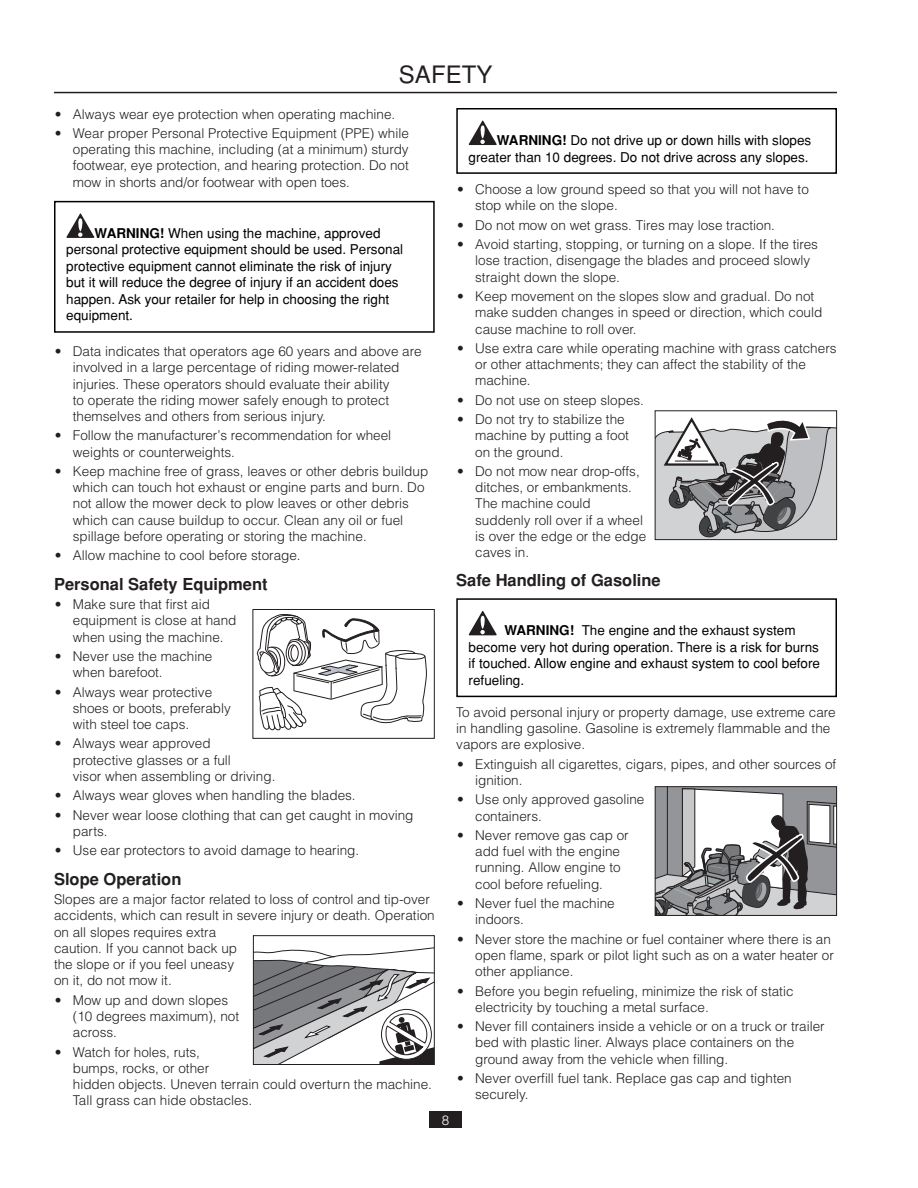
<style>
.page{position:relative;width:918px;height:1188px;background:#fff}
.page>*{position:absolute;margin:0;border:0;box-sizing:border-box;transform-origin:0 0}
.t1{font:24px "Helvetica";color:#231f20}
.Head_11{font:700 16.5px "Helvetica";color:#231f20}
.Body_Text{font:300 13.5px/16.2px "Helvetica";color:#231f20}
.Warning{font:13.5px/16.5px "Helvetica";color:#000}
.t2{font:300 13.5px "Helvetica";color:#fff}
.s1{font-weight:700}
</style>
<div class="page">
<svg style="left:255px;top:947px;width:178px;height:116px"></svg>
<div style="left:253px;top:935px;width:182px;height:130px;border:1px solid #231f20"></div>
<svg style="left:657px;top:417px;width:178px;height:121px;background:#a7a7a8"></svg>
<hr style="left:675px;top:461px;width:33px;height:1px;background:#231f20">
<div style="left:655px;top:410px;width:182px;height:130px;border:1px solid #231f20"></div>
<svg style="left:657px;top:788px;width:178px;height:126px"></svg>
<div style="left:655px;top:786px;width:182px;height:130px;border:1px solid #231f20"></div>
<svg style="left:257px;top:614px;width:170px;height:116px"></svg>
<div style="left:253px;top:609px;width:182px;height:130px;border:1px solid #231f20"></div>
<svg style="left:469px;top:120px;width:28px;height:25px"></svg>
<div style="left:456px;top:108px;width:381px;height:66px;border:2px solid #000"></div>
<svg style="left:469px;top:611px;width:28px;height:24px"></svg>
<div style="left:456px;top:598px;width:381px;height:99px;border:2px solid #000"></div>
<svg style="left:66px;top:213px;width:29px;height:25px"></svg>
<div style="left:54px;top:201px;width:381px;height:132px;border:2px solid #000"></div>
<div style="left:429px;top:1112px;width:33px;height:16px;background:#231f20"></div>
<hr style="left:54px;top:92px;width:783px;height:1px;background:#231f20">
<h1 class="t1" style="left:399px;top:61px;width:95px">SAFETY</h1>
<p class="Body_Text" style="left:55px;top:105px;width:342px">• Always wear eye protection when operating machine.</p>
<p class="Body_Text" style="left:73px;top:125px;width:338px;text-align:justify;text-indent:-18px">• Wear proper Personal Protective Equipment (PPE) while operating this machine, including (at a minimum) sturdy footwear, eye protection, and hearing protection. Do not mow in shorts and/or footwear with open toes.</p>
<p class="Warning" style="left:469px;top:132px;width:344px;text-align:right"><span class="s1">WARNING!</span> Do not drive up or down hills with slopes greater than 10 degrees. Do not drive across any slopes.</p>
<p class="Body_Text" style="left:475px;top:181px;width:335px;text-indent:-18px">• Choose a low ground speed so that you will not have to stop while on the slope.</p>
<p class="Body_Text" style="left:457px;top:217px;width:319px">• Do not mow on wet grass. Tires may lose traction.</p>
<p class="Body_Text" style="left:475px;top:236px;width:344px;text-indent:-18px">• Avoid starting, stopping, or turning on a slope. If the tires lose traction, disengage the blades and proceed slowly straight down the slope.</p>
<p class="Body_Text" style="left:475px;top:288px;width:349px;text-indent:-18px">• Keep movement on the slopes slow and gradual. Do not make sudden changes in speed or direction, which could cause machine to roll over.</p>
<p class="Body_Text" style="left:475px;top:340px;width:363px;text-indent:-18px">• Use extra care while operating machine with grass catchers or other attachments; they can affect the stability of the machine.</p>
<p class="Body_Text" style="left:457px;top:391px;width:188px">• Do not use on steep slopes.</p>
<p class="Body_Text" style="left:475px;top:411px;width:155px;text-indent:-18px">• Do not try to stabilize the machine by putting a foot on the ground.</p>
<p class="Body_Text" style="left:475px;top:463px;width:173px;text-indent:-18px">• Do not mow near drop-offs, ditches, or embankments.<br>The machine could suddenly roll over if a wheel is over the edge or the edge caves in.</p>
<p class="Head_11" style="left:456px;top:571px;width:206px">Safe Handling of Gasoline</p>
<p class="Warning" style="left:469px;top:622px;width:353px;text-indent:36px"><span class="s1">WARNING!</span> The engine and the exhaust system become very hot during operation. There is a risk for burns if touched. Allow engine and exhaust system to cool before refueling.</p>
<p class="Warning" style="left:66px;top:225px;width:338px;text-indent:28px"><span class="s1">WARNING!</span> When using the machine, approved personal protective equipment should be used. Personal protective equipment cannot eliminate the risk of injury but it will reduce the degree of injury if an accident does happen. Ask your retailer for help in choosing the right equipment.</p>
<p class="Body_Text" style="left:73px;top:343px;width:350px;text-indent:-18px">• Data indicates that operators age 60 years and above are involved in a large percentage of riding mower-related injuries. These operators should evaluate their ability<br>to operate the riding mower safely enough to protect themselves and others from serious injury.</p>
<p class="Body_Text" style="left:73px;top:427px;width:320px;text-indent:-18px">• Follow the manufacturer’s recommendation for wheel weights or counterweights.</p>
<p class="Body_Text" style="left:73px;top:463px;width:357px;text-indent:-18px">• Keep machine free of grass, leaves or other debris buildup which can touch hot exhaust or engine parts and burn. Do not allow the mower deck to plow leaves or other debris which can cause buildup to occur. Clean any oil or fuel spillage before operating or storing the machine.</p>
<p class="Body_Text" style="left:55px;top:547px;width:247px">• Allow machine to cool before storage.</p>
<p class="Head_11" style="left:54px;top:574px;width:215px">Personal Safety Equipment</p>
<p class="Body_Text" style="left:73px;top:596px;width:165px;text-indent:-18px">• Make sure that first aid equipment is close at hand when using the machine.</p>
<p class="Body_Text" style="left:73px;top:648px;width:141px;text-indent:-18px">• Never use the machine when barefoot.</p>
<p class="Body_Text" style="left:73px;top:683px;width:160px;text-indent:-18px">• Always wear protective shoes or boots, preferably with steel toe caps.</p>
<p class="Body_Text" style="left:73px;top:735px;width:204px;text-indent:-18px">• Always wear approved<br>protective glasses or a full<br>visor when assembling or driving.</p>
<p class="Body_Text" style="left:55px;top:787px;width:302px">• Always wear gloves when handling the blades.</p>
<p class="Body_Text" style="left:73px;top:806px;width:342px;text-indent:-18px">• Never wear loose clothing that can get caught in moving parts.</p>
<p class="Body_Text" style="left:55px;top:842px;width:306px">• Use ear protectors to avoid damage to hearing.</p>
<p class="Head_11" style="left:54px;top:869px;width:129px">Slope Operation</p>
<p class="Body_Text" style="left:54px;top:891px;width:382px">Slopes are a major factor related to loss of control and tip-over accidents, which can result in severe injury or death. Operation on all slopes requires extra<br>caution. If you cannot back up<br>the slope or if you feel uneasy<br>on it, do not mow it.</p>
<p class="Body_Text" style="left:73px;top:991px;width:168px;text-indent:-18px">• Mow up and down slopes (10 degrees maximum), not across.</p>
<p class="Body_Text" style="left:73px;top:1043px;width:361px;text-indent:-18px">• Watch for holes, ruts,<br>bumps, rocks, or other<br>hidden objects. Uneven terrain could overturn the machine.<br>Tall grass can hide obstacles.</p>
<p class="Body_Text" style="left:456px;top:704px;width:381px">To avoid personal injury or property damage, use extreme care in handling gasoline. Gasoline is extremely flammable and the vapors are explosive.</p>
<p class="Body_Text" style="left:475px;top:756px;width:363px;text-indent:-18px">• Extinguish all cigarettes, cigars, pipes, and other sources of ignition.</p>
<p class="Body_Text" style="left:475px;top:791px;width:171px;text-indent:-18px">• Use only approved gasoline containers.</p>
<p class="Body_Text" style="left:475px;top:827px;width:155px;text-indent:-18px">• Never remove gas cap or add fuel with the engine running. Allow engine to cool before refueling.</p>
<p class="Body_Text" style="left:475px;top:895px;width:141px;text-indent:-18px">• Never fuel the machine indoors.</p>
<p class="Body_Text" style="left:475px;top:930px;width:360px;text-indent:-18px">• Never store the machine or fuel container where there is an open flame, spark or pilot light such as on a water heater or other appliance.</p>
<p class="Body_Text" style="left:475px;top:982px;width:320px;text-indent:-18px">• Before you begin refueling, minimize the risk of static electricity by touching a metal surface.</p>
<p class="Body_Text" style="left:475px;top:1018px;width:351px;text-indent:-18px">• Never fill containers inside a vehicle or on a truck or trailer bed with plastic liner. Always place containers on the ground away from the vehicle when filling.</p>
<p class="Body_Text" style="left:475px;top:1070px;width:318px;text-indent:-18px">• Never overfill fuel tank. Replace gas cap and tighten securely.</p>
<p class="t2" style="left:442px;top:1112px;width:9px">8</p>
</div>
